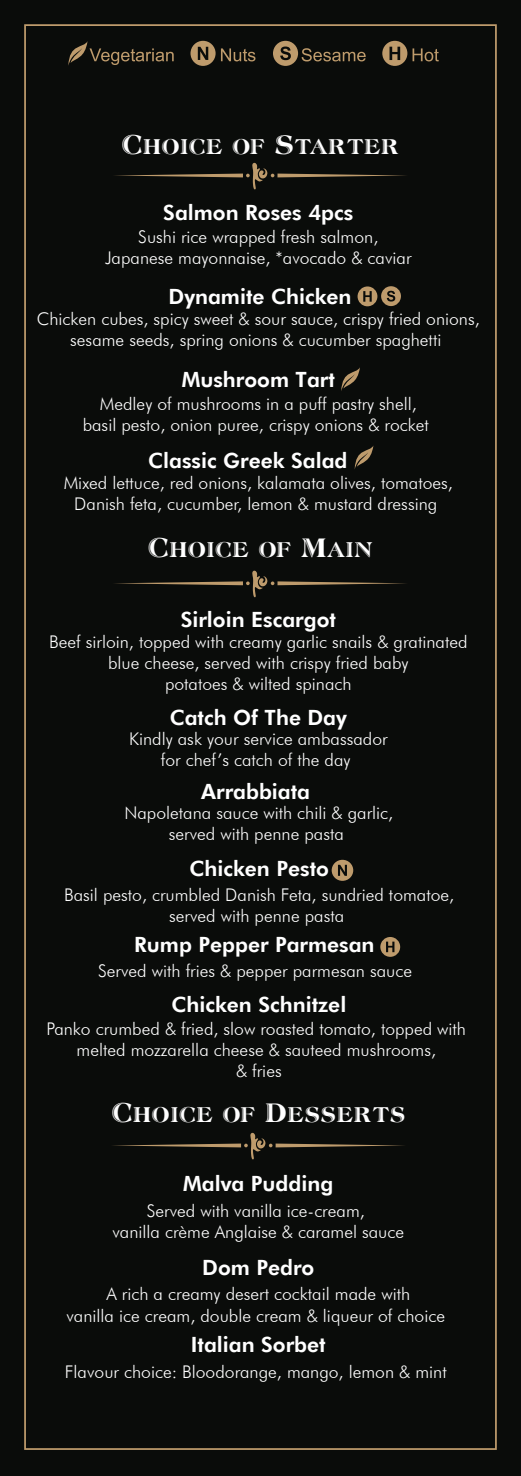
<style>
.page{position:relative;width:521px;height:1476px;background:#fff}
.page>*{position:absolute;margin:0;border:0;box-sizing:border-box;transform-origin:0 0}
.t1{font:26.25px "Atlantic Inline";color:#fff}
.t2{font:800 21px "Futura BT";color:#fff}
.t3{font:300 17.5px/21px "Futura BT";color:#fff;text-align:center}
</style>
<div class="page">
<div style="left:0;top:0;width:521px;height:1475px;background:#0a0c0a"></div>
<svg style="left:68px;top:41px;width:106px;height:24px"></svg>
<svg style="left:190px;top:41px;width:65px;height:25px"></svg>
<svg style="left:273px;top:41px;width:93px;height:25px"></svg>
<svg style="left:382px;top:41px;width:57px;height:25px"></svg>
<svg style="left:357px;top:286px;width:44px;height:20px"></svg>
<svg style="left:341px;top:367px;width:19px;height:24px"></svg>
<svg style="left:355px;top:446px;width:18px;height:22px"></svg>
<svg style="left:115px;top:163px;width:291px;height:26px"></svg>
<svg style="left:115px;top:570px;width:291px;height:27px"></svg>
<svg style="left:113px;top:1132px;width:291px;height:27px"></svg>
<svg style="left:332px;top:859px;width:21px;height:21px"></svg>
<svg style="left:380px;top:937px;width:20px;height:19px"></svg>
<h1 class="t1" style="left:121px;top:127px;width:280px">Choice of Starter</h1>
<p class="t2" style="left:163px;top:200px;width:192px">Salmon Roses 4pcs</p>
<p class="t3" style="left:105px;top:226px;width:308px">Sushi rice wrapped fresh salmon,<br>Japanese mayonnaise, *avocado &amp; caviar</p>
<p class="t2" style="left:169px;top:284px;width:184px">Dynamite Chicken</p>
<p class="t3" style="left:37px;top:308px;width:444px">Chicken cubes, spicy sweet &amp; sour sauce, crispy fried onions, sesame seeds, spring onions &amp; cucumber spaghetti</p>
<p class="t2" style="left:182px;top:367px;width:155px">Mushroom Tart</p>
<p class="t3" style="left:83px;top:393px;width:348px">Medley of mushrooms in a puff pastry shell, basil pesto, onion puree, crispy onions &amp; rocket</p>
<p class="t2" style="left:148px;top:447px;width:201px">Classic Greek Salad</p>
<p class="t3" style="left:64px;top:472px;width:391px">Mixed lettuce, red onions, kalamata olives, tomatoes,<br>Danish feta, cucumber, lemon &amp; mustard dressing</p>
<h1 class="t1" style="left:147px;top:530px;width:227px">Choice of Main</h1>
<p class="t2" style="left:181px;top:606px;width:157px">Sirloin Escargot</p>
<p class="t3" style="left:49px;top:631px;width:420px">Beef sirloin, topped with creamy garlic snails &amp; gratinated blue cheese, served with crispy fried baby<br>potatoes &amp; wilted spinach</p>
<p class="t2" style="left:170px;top:704px;width:179px">Catch Of The Day</p>
<p class="t3" style="left:129px;top:728px;width:260px">Kindly ask your service ambassador for chef’s catch of the day</p>
<p class="t2" style="left:201px;top:779px;width:110px">Arrabbiata</p>
<p class="t3" style="left:124px;top:802px;width:270px">Napoletana sauce with chili &amp; garlic, served with penne pasta</p>
<p class="t2" style="left:189px;top:855px;width:141px">Chicken Pesto</p>
<p class="t3" style="left:64px;top:883px;width:392px">Basil pesto, crumbled Danish Feta, sundried tomatoe, served with penne pasta</p>
<p class="t2" style="left:134px;top:931px;width:242px">Rump Pepper Parmesan</p>
<p class="t3" style="left:98px;top:959px;width:315px">Served with fries &amp; pepper parmesan sauce</p>
<p class="t2" style="left:171px;top:991px;width:176px">Chicken Schnitzel</p>
<p class="t3" style="left:47px;top:1018px;width:421px">Panko crumbed &amp; fried, slow roasted tomato, topped with melted mozzarella cheese &amp; sauteed mushrooms,<br>&amp; fries</p>
<h1 class="t1" style="left:111px;top:1095px;width:296px">Choice of Desserts</h1>
<p class="t2" style="left:183px;top:1170px;width:151px">Malva Pudding</p>
<p class="t3" style="left:112px;top:1199px;width:293px">Served with vanilla ice-cream,<br>vanilla crème Anglaise &amp; caramel sauce</p>
<p class="t2" style="left:202px;top:1254px;width:114px">Dom Pedro</p>
<p class="t3" style="left:66px;top:1283px;width:380px">A rich a creamy desert cocktail made with<br>vanilla ice cream, double cream &amp; liqueur of choice</p>
<p class="t2" style="left:191px;top:1331px;width:136px">Italian Sorbet</p>
<p class="t3" style="left:65px;top:1360px;width:383px">Flavour choice: Bloodorange, mango, lemon &amp; mint</p>
</div>
